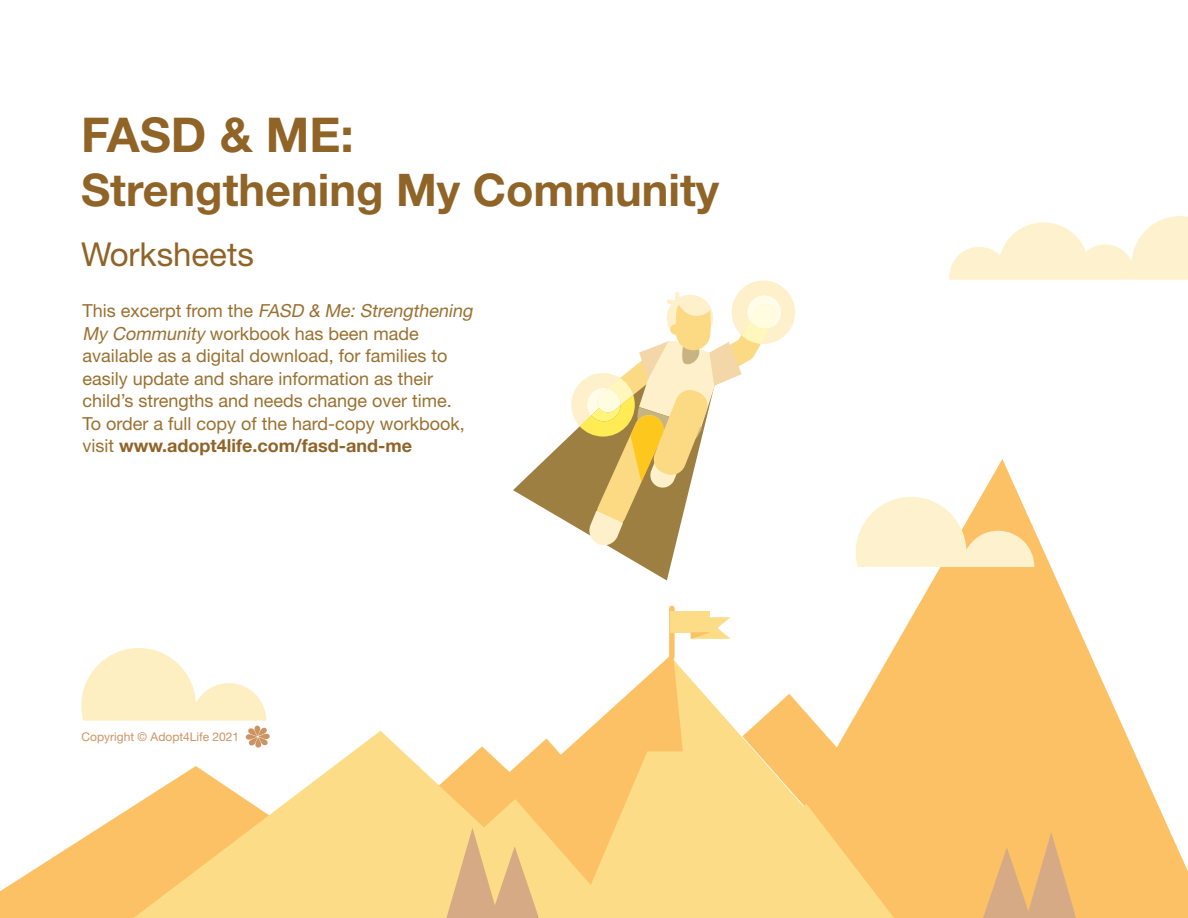
<style>
.page{position:relative;width:1188px;height:918px;background:#fff}
.page>*{position:absolute;margin:0;border:0;box-sizing:border-box;transform-origin:0 0}
.t1{font:700 48px "Helvetica Neue";color:#906327}
.t2{font:700 45px "Helvetica Neue";color:#906327}
.t3{font:33px "Helvetica Neue";color:#906327}
.t4{font:18px/22.5px "Helvetica Neue";color:#9a7030}
.t5{font:12px "Helvetica Neue";color:#cd9463}
.s1{font-style:italic}
.s2{font-weight:700;color:#906328}
</style>
<div class="page">
<svg style="left:0;top:811px;width:125px;height:107px;fill:#fcc164"></svg>
<svg style="left:125px;top:580px;width:680px;height:338px"></svg>
<div style="left:670px;top:611px;width:40px;height:21px;background:#fcdc87"></div>
<svg style="left:691px;top:617px;width:40px;height:22px"></svg>
<svg style="left:805px;top:459px;width:383px;height:459px;fill:#fcc164"></svg>
<svg style="left:444px;top:653px;width:239px;height:265px"></svg>
<svg style="left:978px;top:832px;width:102px;height:86px;background:#ebb771"></svg>
<svg style="left:856px;top:497px;width:178px;height:70px;background:#fdeac0"></svg>
<svg style="left:949px;top:216px;width:239px;height:64px"></svg>
<svg style="left:513px;top:434px;width:162px;height:146px"></svg>
<svg style="left:571px;top:280px;width:224px;height:267px"></svg>
<svg style="left:81px;top:648px;width:189px;height:100px"></svg>
<p class="t1" style="left:81px;top:105px;width:274px">FASD &amp; ME:</p>
<p class="t2" style="left:81px;top:162px;width:640px">Strengthening My Community</p>
<p class="t3" style="left:81px;top:235px;width:174px">Worksheets</p>
<p class="t4" style="left:82px;top:299px;width:395px">T h i s ex c e r p t f ro m t h e <span class="s1">FASD &amp; Me: Strengthening My Community</span> workbook has been made available as a digital download, for families to easily update and share information as their child’s strengths and needs change over time.<br>To order a full copy of the hard-copy workbook, visit <span class="s2">www.adopt4life.com/fasd-and-me</span></p>
<p class="t5" style="left:82px;top:730px;width:159px">Copyright © Adopt4Life 2021</p>
</div>
